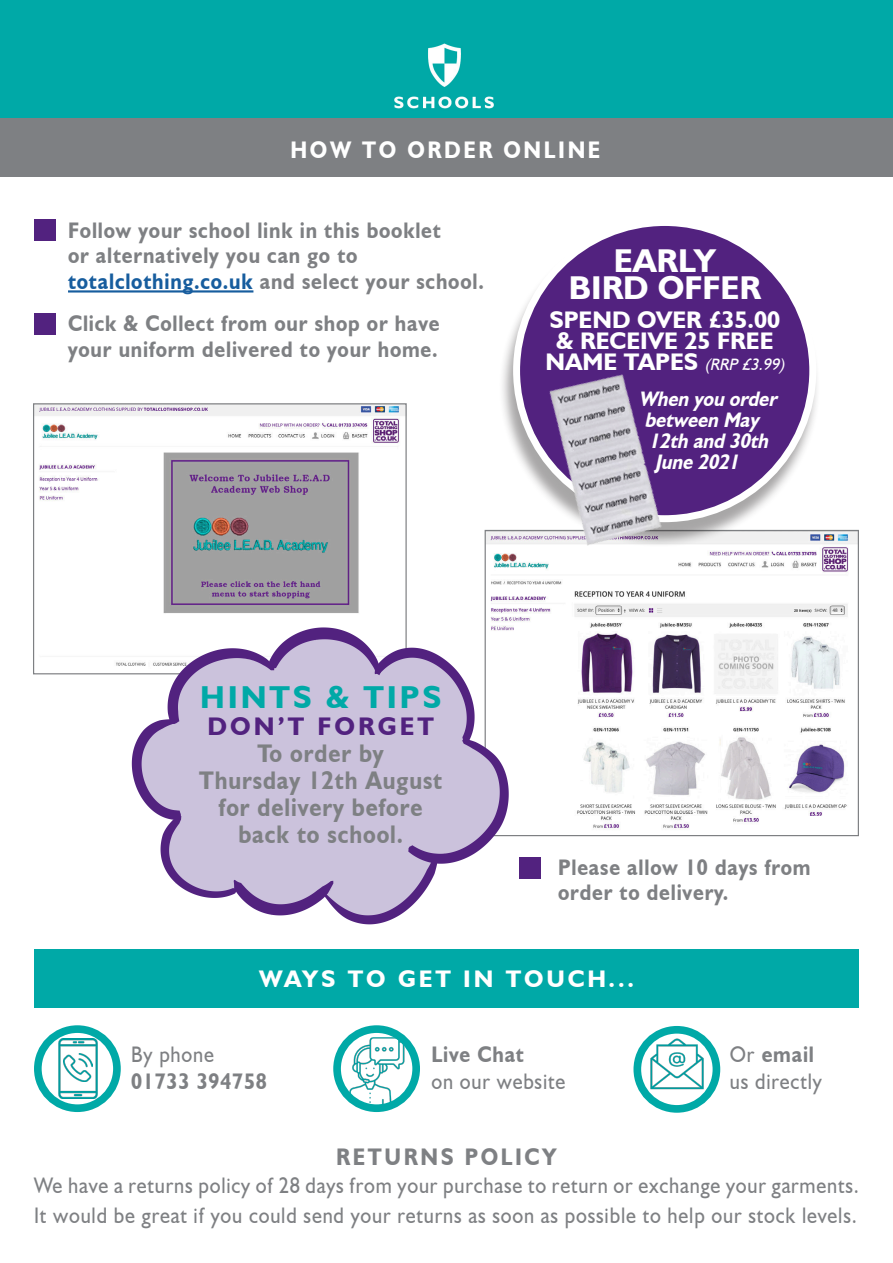
<style>
.page{position:relative;width:893px;height:1263px;background:#fff}
.page>*{position:absolute;margin:0;border:0;box-sizing:border-box;transform-origin:0 0}
.t1{font:700 33px/27px "Humanist 521 BT";color:#fff;text-align:center}
.t2{font:700 31.65px "Humanist 521 BT";letter-spacing:.09em;color:#00a9a7}
.t3{font:700 25.5px/27px "Humanist 521 BT";letter-spacing:.04em;color:#7e8083;text-align:center;scale:.89 1}
.t4{font:700 25.5px "Humanist 521 BT";letter-spacing:.12em;color:#52227f}
.t5{font:700 24px/21px "Humanist 521 BT";color:#fff}
.t6{font:700 24px "Humanist 521 BT";letter-spacing:.12em;color:#fff}
.t7{font:700 24px "Humanist 521 BT";letter-spacing:.12em;color:#fff;scale:.9 1}
.t8{font:700 24px "Humanist 521 BT";letter-spacing:.12em;color:#7e8083;scale:.9 1}
.t9{font:700 22.5px/25.5px "Humanist 521 BT";letter-spacing:.04em;color:#7e8083;scale:.9 1}
.t10{font:22.5px/27.5px "Humanist 521 BT";letter-spacing:.04em;color:#7e8083;scale:.9 1}
.t11{font:italic 700 21px "Humanist 521 BT";color:#fff;scale:.9 1}
.t12{font:italic 16.5px "Humanist 521 BT";color:#fff}
.s1{color:#175d9e}
.s2{font-weight:700;font-style:normal;font-size:24px}
.s3{font-weight:700}
</style>
<div class="page">
<div style="left:0;top:0;width:893px;height:120px;background:#00a9a7"></div>
<img style="left:394px;top:43px;width:100px;height:66px">
<div style="left:0;top:118px;width:893px;height:58px;background:#7e8083"></div>
<div style="left:34px;top:949px;width:825px;height:58px;background:#00a9a7"></div>
<div style="left:34px;top:1025px;width:87px;height:87px;border:8px solid #00a9a7;border-radius:50%"></div>
<img style="left:48px;top:1038px;width:60px;height:60px">
<img style="left:63px;top:1053px;width:29px;height:29px">
<img style="left:342px;top:1037px;width:69px;height:69px">
<div style="left:333px;top:1025px;width:87px;height:87px;border:8px solid #00a9a7;border-radius:50%"></div>
<img style="left:647px;top:1037px;width:59px;height:55px">
<div style="left:633px;top:1026px;width:87px;height:87px;border:8px solid #00a9a7;border-radius:50%"></div>
<img style="left:487px;top:532px;width:370px;height:298px">
<hr style="left:68px;top:290px;width:185px;height:3px;background:#175d9e">
<div style="left:35px;top:220px;width:21px;height:21px;background:#52227f"></div>
<div style="left:35px;top:313px;width:21px;height:22px;background:#52227f"></div>
<img style="left:35px;top:405px;width:370px;height:261px">
<div style="left:520px;top:857px;width:21px;height:22px;background:#52227f"></div>
<svg style="left:132px;top:627px;width:377px;height:297px"></svg>
<div style="left:498px;top:226px;width:323px;height:322px;background:#231f20;opacity:.4"></div>
<div style="left:517px;top:222px;width:296px;height:297px;background:#52227f;border-radius:50%"></div>
<img style="left:493px;top:352px;width:218px;height:220px">
<p class="t7" style="left:290px;top:140px;width:346px">HOW TO ORDER ONLINE</p>
<p class="t9" style="left:68px;top:219px;width:464px">Follow your school link in this booklet<br>or alternatively you can go to <span class="s1">totalclothing.co.uk</span> and select your school.</p>
<p class="t9" style="left:68px;top:313px;width:414px">Click &amp; Collect from our shop or have your uniform delivered to your home.</p>
<h1 class="t1" style="left:569px;top:250px;width:194px">EARLY<br>BIRD OFFER</h1>
<p class="t5" style="left:549px;top:311px;width:232px">SPEND OVER £35.00 &amp; RECEIVE 25 FREE</p>
<p class="t12" style="left:545px;top:358px;width:240px"><span class="s2">NAME TAPES</span> (RRP £3.99)</p>
<p class="t11" style="left:638px;top:389px;width:160px">When you order</p>
<p class="t11" style="left:644px;top:410px;width:128px">between May</p>
<p class="t11" style="left:649px;top:431px;width:139px">12th and 30th</p>
<p class="t11" style="left:655px;top:452px;width:100px">June 2021</p>
<h2 class="t2" style="left:200px;top:683px;width:243px">HINTS &amp; TIPS</h2>
<p class="t4" style="left:208px;top:715px;width:228px">DON’T FORGET</p>
<p class="t3" style="left:199px;top:741px;width:275px">To order by<br>Thursday 12th August for delivery before back to school.</p>
<p class="t9" style="left:558px;top:856px;width:282px">Please allow 10 days from order to delivery.</p>
<p class="t6" style="left:259px;top:968px;width:376px">WAYS TO GET IN TOUCH...</p>
<p class="t10" style="left:131px;top:1042px;width:94px">By phone</p>
<p class="t9" style="left:131px;top:1070px;width:152px">01733 394758</p>
<p class="t9" style="left:431px;top:1043px;width:104px">Live Chat</p>
<p class="t10" style="left:431px;top:1070px;width:150px">on our website</p>
<p class="t10" style="left:730px;top:1042px;width:104px">Or <span class="s3">email </span>us directly</p>
<p class="t8" style="left:336px;top:1147px;width:246px">RETURNS POLICY</p>
<p class="t10" style="left:34px;top:1173px;width:918px;line-height:30px">We have a returns policy of 28 days from your purchase to return or exchange your garments.<br>It would be great if you could send your returns as soon as possible to help our stock levels.</p>
</div>
